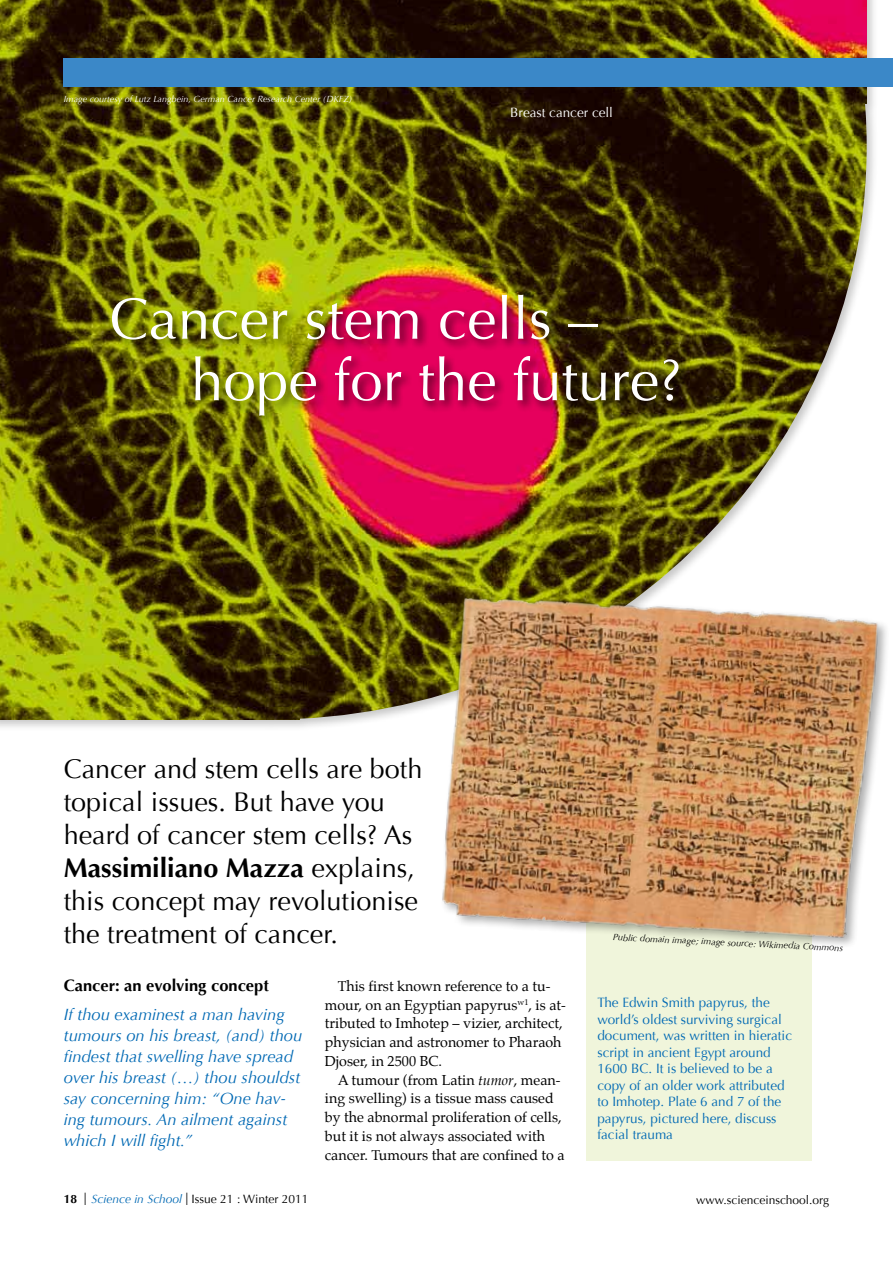
<style>
.page{position:relative;width:893px;height:1263px;background:#fff}
.page>*{position:absolute;margin:0;border:0;box-sizing:border-box;transform-origin:0 0}
.t1{font:58.5px/61.5px "Optima";color:#fff}
.t2{font:27px/33px "Optima";color:#000}
.t3{font:italic 16.5px/21px "Optima";color:#0069b4}
.t4{font:14.25px "Palatino";color:#000}
.t5{font:13.5px/16.5px "Optima";color:#0069b4}
.t6{font:13.5px "Optima";color:#fff}
.t7{font:12px "Optima";color:#000}
.t8{font:italic 9.15px "Optima";color:#000}
.t9{font:italic 9px "Optima";color:#fff}
.s1{font-weight:700}
.s2{font-weight:700;font-style:normal;color:#000}
.s3{font-style:italic}
.s4{font-family:"Helvetica Neue LT Pro";font-weight:100;font-size:17.25px}
.s5{font-style:italic;color:#0069b4}
</style>
<div class="page">
<div style="left:586px;top:815px;width:225px;height:346px;background:#f0f5db"></div>
<img style="left:0;top:0;width:867px;height:720px">
<div style="left:64px;top:58px;width:829px;height:28px;background:#3b88c8"></div>
<div style="left:440px;top:595px;width:450px;height:354px;background:#000;opacity:.32"></div>
<img style="left:438px;top:591px;width:445px;height:352px">
<div style="left:108px;top:291px;width:582px;height:137px;background:#000;opacity:.65"></div>
<p class="t9" style="left:64px;top:94px;width:290px">Image courtesy of Lutz Langbein, German Cancer Research Center (DKFZ)</p>
<p class="t6" style="left:510px;top:104px;width:104px">Breast cancer cell</p>
<p class="t1" style="left:191px;top:289px;width:492px;text-indent:-81px">Cancer stem cells – hope for the future?</p>
<p class="t2" style="left:64px;top:752px;width:360px">Cancer and stem cells are both topical issues. But have you heard of cancer stem cells? As<br><span class="s1">Massimiliano Mazza</span> explains, this concept may revolutionise the treatment of cancer.</p>
<p class="t3" style="left:64px;top:970px;width:222px;line-height:29.5px"><span class="s2">Cancer: an evolving concept<br></span>If thou examinest a man having</p>
<p class="t3" style="left:64px;top:1025px;width:240px">tumours on his breast, (and) thou findest that swelling have spread over his breast (…) thou shouldst say concerning him: “One hav&shy;ing tumours. An ailment against which I will fight.”</p>
<p class="t4" style="left:338px;top:974px;width:214px">This first known reference to a tu-</p>
<p class="t4" style="left:325px;top:993px;width:242px">mour, on an Egyptian papyrus<sup>w1</sup>, is at-</p>
<p class="t4" style="left:325px;top:1011px;width:239px">tributed to Imhotep – vizier, architect,</p>
<p class="t4" style="left:325px;top:1030px;width:238px">physician and astronomer to Pharaoh</p>
<p class="t4" style="left:325px;top:1049px;width:119px">Djoser, in 2500 BC.</p>
<p class="t4" style="left:338px;top:1068px;width:224px">A tumour (from Latin <span class="s3">tumor</span>, mean-</p>
<p class="t4" style="left:325px;top:1086px;width:230px">ing swelling) is a tissue mass caused</p>
<p class="t4" style="left:325px;top:1105px;width:238px">by the abnormal proliferation of cells,</p>
<p class="t4" style="left:325px;top:1124px;width:222px">but it is not always associated with</p>
<p class="t4" style="left:325px;top:1143px;width:241px">cancer. Tumours that are confined to a</p>
<p class="t8" style="left:613px;top:931px;width:232px;rotate:3deg">Public domain image; image source: Wikimedia Commons</p>
<p class="t5" style="left:597px;top:995px;width:196px">The Edwin Smith papyrus, the world’s oldest surviving surgical document, was written in hieratic script in ancient Egypt around<br>1600 BC. It is believed to be a copy of an older work attributed to Imhotep. Plate 6 and 7 of the papyrus, pictured here, discuss facial trauma</p>
<p class="t7" style="left:64px;top:1192px;width:246px"><span class="s1">18</span> <span class="s4">I</span> <span class="s5">Science in School</span> <span class="s4">I</span> Issue 21 : Winter 2011</p>
<p class="t7" style="left:696px;top:1192px;width:134px">www.scienceinschool.org</p>
</div>
